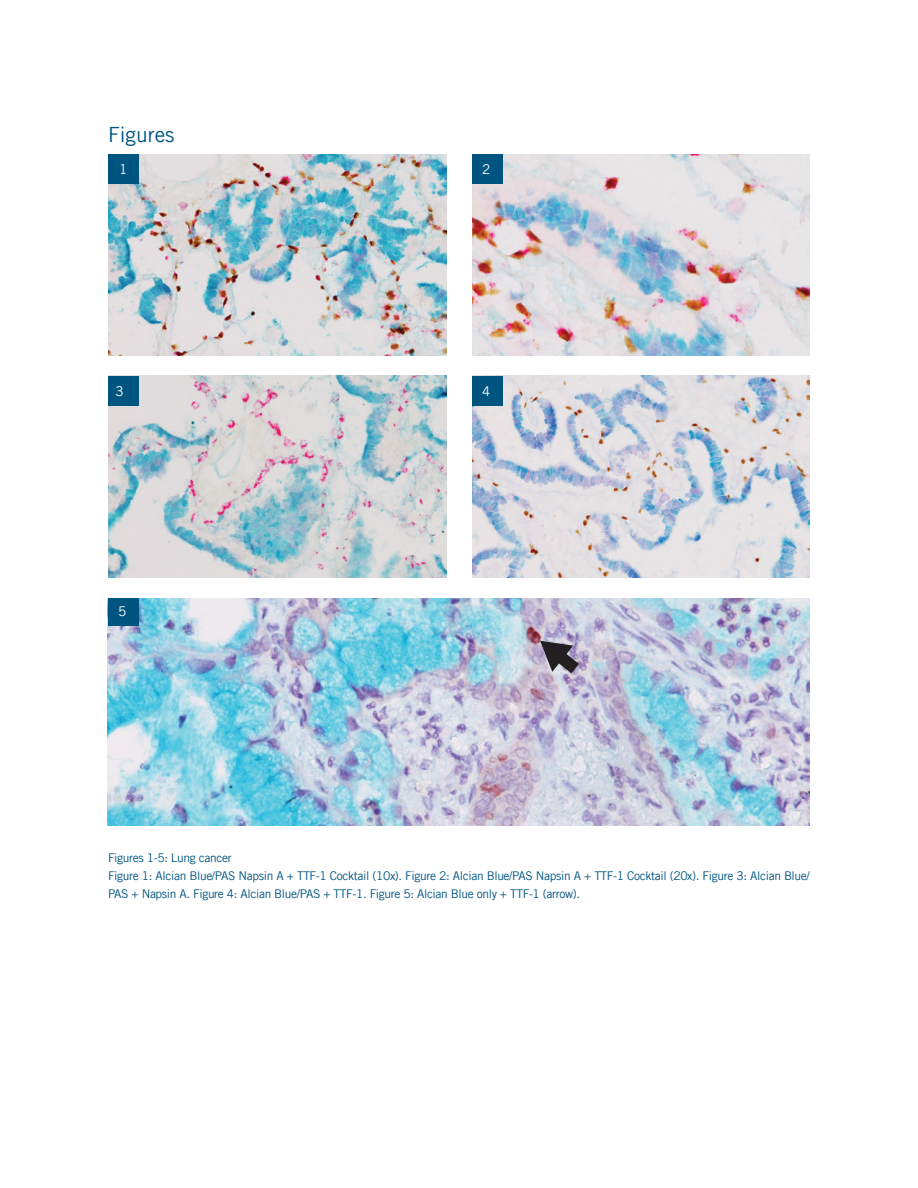
<style>
.page{position:relative;width:918px;height:1188px;background:#fff}
.page>*{position:absolute;margin:0;border:0;box-sizing:border-box;transform-origin:0 0}
.t1{font:21px "Trade Gothic LT Com";color:#005480}
.t2{font:13.5px "Trade Gothic LT Com";color:#fff}
.t3{font:12px/18px "Trade Gothic LT Com";letter-spacing:-.03em;color:#005480}
</style>
<div class="page">
<img style="left:108px;top:155px;width:338px;height:201px">
<div style="left:108px;top:155px;width:30px;height:29px;background:#005480"></div>
<img style="left:472px;top:154px;width:338px;height:202px">
<div style="left:472px;top:154px;width:31px;height:30px;background:#005480"></div>
<img style="left:108px;top:376px;width:338px;height:201px">
<div style="left:108px;top:376px;width:30px;height:30px;background:#005480"></div>
<img style="left:108px;top:598px;width:702px;height:228px">
<div style="left:108px;top:598px;width:30px;height:27px;background:#005480"></div>
<img style="left:472px;top:376px;width:338px;height:201px">
<div style="left:472px;top:376px;width:31px;height:30px;background:#005480"></div>
<svg style="left:540px;top:641px;width:39px;height:32px"></svg>
<h1 class="t1" style="left:108px;top:122px;width:68px">Figures</h1>
<p class="t2" style="left:119px;top:161px;width:10px">1</p>
<p class="t2" style="left:482px;top:161px;width:10px">2</p>
<p class="t2" style="left:116px;top:383px;width:10px">3</p>
<p class="t2" style="left:118px;top:603px;width:10px">5</p>
<p class="t2" style="left:482px;top:383px;width:10px">4</p>
<p class="t3" style="left:108px;top:849px;width:703px">Figures 1-5: Lung cancer<br>Figure 1: Alcian Blue/PAS Napsin A + TTF-1 Cocktail (10x). Figure 2: Alcian Blue/PAS Napsin A + TTF-1 Cocktail (20x). Figure 3: Alcian Blue/<br>PAS + Napsin A. Figure 4: Alcian Blue/PAS + TTF-1. Figure 5: Alcian Blue only + TTF-1 (arrow).</p>
</div>
